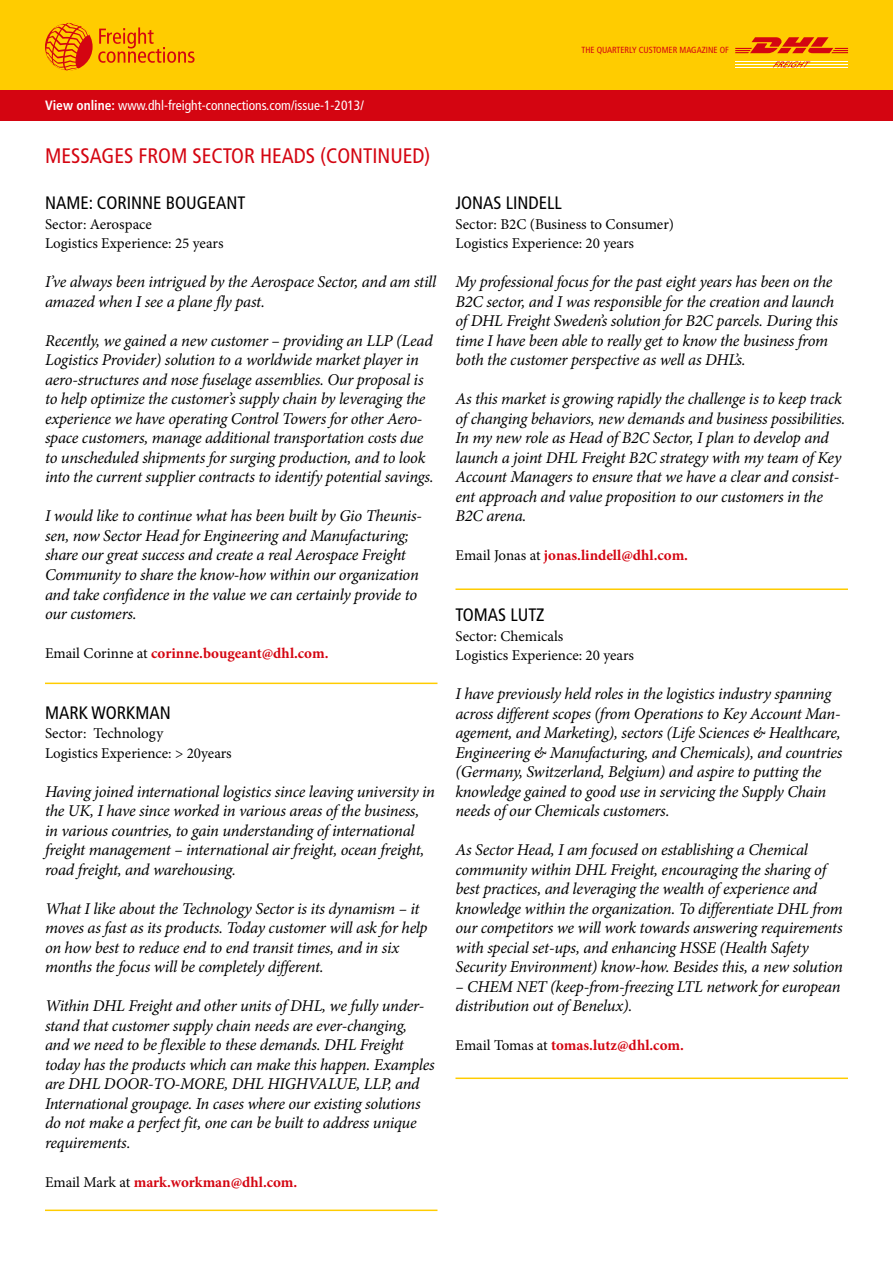
<style>
.page{position:relative;width:893px;height:1263px;background:#fff}
.page>*{position:absolute;margin:0;border:0;box-sizing:border-box;transform-origin:0 0}
.t1{font:condensed 21px "Frutiger LT Std";color:#d40511}
.t2{font:condensed 18px "Frutiger LT Std";color:#000}
.t3{font:italic 16.5px/19.5px "Minion Pro";letter-spacing:-.02em;color:#000}
.t4{font:15px/19.5px "Minion Pro";color:#000}
.t5{font:700 15px "Minion Pro";color:#d40511}
.t6{font:condensed 13.5px "Frutiger LT Std";color:#fff}
.t7{font:condensed 8.85px "Frutiger LT Std";color:#d40511}
.s1{font-weight:700}
.s2{font-weight:400;color:#000}
</style>
<div class="page">
<div style="left:0;top:0;width:893px;height:90px;background:#fc0"></div>
<svg style="left:98px;top:27px;width:97px;height:36px"></svg>
<svg style="left:46px;top:23px;width:45px;height:48px"></svg>
<hr style="left:735px;top:62px;width:113px;height:1px;background:#fff">
<hr style="left:735px;top:64px;width:113px;height:1px;background:#fff">
<hr style="left:735px;top:67px;width:113px;height:1px;background:#fff">
<svg style="left:773px;top:61px;width:37px;height:6px"></svg>
<svg style="left:735px;top:37px;width:113px;height:16px"></svg>
<div style="left:0;top:90px;width:893px;height:30px;background:#d40511"></div>
<hr style="left:45px;top:683px;width:392px;height:1px;background:#fc0">
<hr style="left:45px;top:1209px;width:392px;height:2px;background:#fc0">
<hr style="left:455px;top:588px;width:393px;height:2px;background:#fc0">
<hr style="left:455px;top:1077px;width:393px;height:2px;background:#fc0">
<p class="t6" style="left:45px;top:97px;width:320px"><span class="s1">View online:</span> WWW.DHL-FREIGHT-CONNECTIONS.COM/ISSUE-1-2013/</p>
<p class="t1" style="left:45px;top:143px;width:12px">MESSAGES</p>
<p class="t1" style="left:138px;top:143px;width:13px">FROM</p>
<p class="t1" style="left:193px;top:143px;width:239px">SECTOR HEADS (CONTINUED)</p>
<p class="t2" style="left:45px;top:193px;width:199px">NAME: CORINNE BOUGEANT</p>
<p class="t4" style="left:45px;top:214px;width:180px">Sector: Aerospace<br>Logistics Experience: 25 years</p>
<p class="t3" style="left:45px;top:272px;width:393px">I’ve always been intrigued by the Aerospace Sector, and am still amazed when I see a plane fly past.</p>
<p class="t3" style="left:45px;top:331px;width:390px">Recently, we gained a new customer – providing an LLP (Lead Logistics Provider) solution to a worldwide market player in aero-structures and nose fuselage assemblies. Our proposal is to help optimize the customer’s supply chain by leveraging the experience we have operating Control Towers for other Aero&shy;space customers, manage additional transportation costs due to unscheduled shipments for surging production, and to look into the current supplier contracts to identify potential savings.</p>
<p class="t3" style="left:45px;top:506px;width:379px">I would like to continue what has been built by Gio Theunis&shy;sen, now Sector Head for Engineering and Manufacturing; share our great success and create a real Aerospace Freight Community to share the know-how within our organization and take confidence in the value we can certainly provide to our customers.</p>
<p class="t5" style="left:45px;top:643px;width:285px"><span class="s2">Email Corinne at</span> corinne.bougeant@dhl.com.</p>
<p class="t2" style="left:45px;top:702px;width:127px">MARK WORKMAN</p>
<p class="t4" style="left:45px;top:724px;width:188px">Sector: Technology<br>Logistics Experience: &gt; 20years</p>
<p class="t3" style="left:45px;top:781px;width:391px">Having joined international logistics since leaving university in the UK, I have since worked in various areas of the business, in various countries, to gain understanding of international freight management – international air freight, ocean freight, road freight, and warehousing.</p>
<p class="t3" style="left:45px;top:898px;width:384px">What I like about the Technology Sector is its dynamism – it moves as fast as its products. Today customer will ask for help on how best to reduce end to end transit times, and in six months the focus will be completely different.</p>
<p class="t3" style="left:45px;top:996px;width:391px">Within DHL Freight and other units of DHL, we fully under&shy;stand that customer supply chain needs are ever-changing, and we need to be flexible to these demands. DHL Freight today has the products which can make this happen. Examples are DHL DOOR-TO-MORE, DHL HIGHVALUE, LLP, and International groupage. In cases where our existing solutions do not make a perfect fit, one can be built to address unique requirements.</p>
<p class="t5" style="left:45px;top:1171px;width:254px"><span class="s2">Email Mark at</span> mark.workman@dhl.com.</p>
<p class="t7" style="left:581px;top:45px;width:149px">THE QUARTERLY CUSTOMER MAGAZINE OF</p>
<p class="t2" style="left:455px;top:193px;width:108px">JONAS LINDELL</p>
<p class="t4" style="left:455px;top:214px;width:220px">Sector: B2C (Business to Consumer)<br>Logistics Experience: 20 years</p>
<p class="t3" style="left:455px;top:272px;width:384px">My professional focus for the past eight years has been on the B2C sector, and I was responsible for the creation and launch of DHL Freight Sweden’s solution for B2C parcels. During this time I have been able to really get to know the business from both the customer perspective as well as DHL’s.</p>
<p class="t3" style="left:455px;top:389px;width:391px">As this market is growing rapidly the challenge is to keep track of changing behaviors, new demands and business possibilities.<br>In my new role as Head of B2C Sector, I plan to develop and launch a joint DHL Freight B2C strategy with my team of Key Account Managers to ensure that we have a clear and consist&shy;ent approach and value proposition to our customers in the B2C arena.</p>
<p class="t5" style="left:455px;top:545px;width:234px"><span class="s2">Email Jonas at</span> jonas.lindell@dhl.com.</p>
<p class="t2" style="left:455px;top:604px;width:91px">TOMAS LUTZ</p>
<p class="t4" style="left:455px;top:626px;width:180px">Sector: Chemicals<br>Logistics Experience: 20 years</p>
<p class="t3" style="left:455px;top:684px;width:388px">I have previously held roles in the logistics industry spanning across different scopes (from Operations to Key Account Man&shy;agement, and Marketing), sectors (Life Sciences &amp; Healthcare, Engineering &amp; Manufacturing, and Chemicals), and countries (Germany, Switzerland, Belgium) and aspire to putting the knowledge gained to good use in servicing the Supply Chain needs of our Chemicals customers.</p>
<p class="t3" style="left:455px;top:840px;width:389px">As Sector Head, I am focused on establishing a Chemical community within DHL Freight, encouraging the sharing of best practices, and leveraging the wealth of experience and knowledge within the organization. To differentiate DHL from our competitors we will work towards answering requirements with special set-ups, and enhancing HSSE (Health Safety Security Environment) know-how. Besides this, a new solution</p>
<p class="t3" style="left:455px;top:976px;width:387px">– CHEM NET (keep-from-freezing LTL network for european distribution out of Benelux).</p>
<p class="t5" style="left:455px;top:1035px;width:230px"><span class="s2">Email Tomas at</span> tomas.lutz@dhl.com.</p>
</div>
